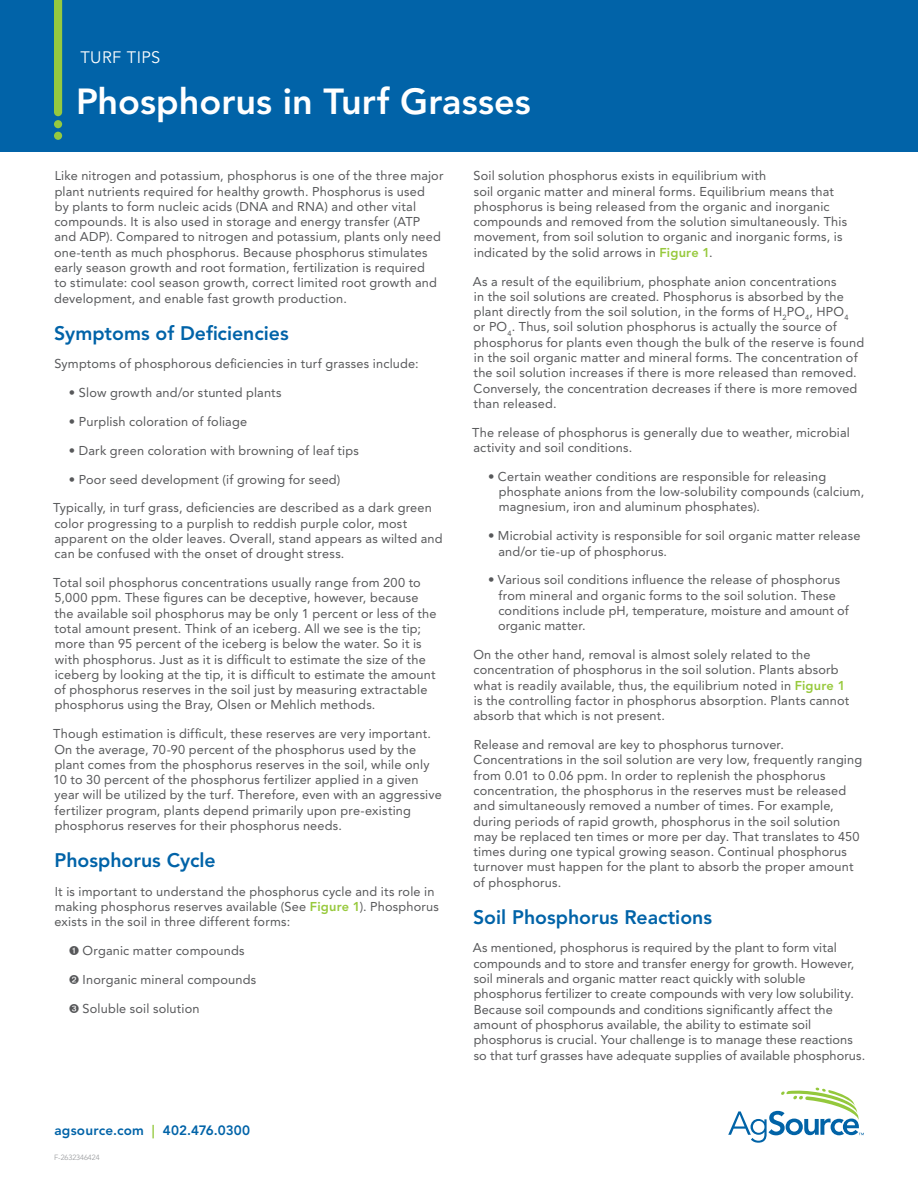
<style>
.page{position:relative;width:918px;height:1188px;background:#fff}
.page>*{position:absolute;margin:0;border:0;box-sizing:border-box;transform-origin:0 0}
.t1{font:800 36px "Avenir LT Std";color:#fff}
.Body_Copy{font:800 19.5px "Avenir LT Std";color:#0163a8}
.t2{font:16.5px "Avenir LT Std";letter-spacing:.025em;color:#fff}
.t3{font:800 13.5px "Avenir LT Std";letter-spacing:.015em;color:#0163a8}
.Body_Copy-2{font:12.75px/15.3px "Avenir LT Std";letter-spacing:.015em;color:#57585a}
.Ags_bullets{font:12.75px/15.3px "Avenir LT Std";letter-spacing:.015em;color:#57585a}
.t4{font:300 7.5px "Avenir LT Std";color:#939598}
.s1{font-weight:800;color:#97c93c}
.s2{color:#95c93f}
</style>
<div class="page">
<div style="left:0;top:0;width:918px;height:152px;background:#0163a8"></div>
<div style="left:54px;top:120px;width:8px;height:8px;background:#95c93f;border-radius:50%"></div>
<div style="left:54px;top:132px;width:8px;height:8px;background:#95c93f;border-radius:50%"></div>
<svg style="left:54px;top:0;width:8px;height:116px"></svg>
<svg style="left:728px;top:1087px;width:136px;height:56px"></svg>
<p class="t2" style="left:80px;top:48px;width:81px">TURF TIPS</p>
<h1 class="t1" style="left:76px;top:80px;width:456px">Phosphorus in Turf Grasses</h1>
<p class="Body_Copy-2" style="left:54px;top:168px;width:391px">Like nitrogen and potassium, phosphorus is one of the three major plant nutrients required for healthy growth. Phosphorus is used<br>by plants to form nucleic acids (DNA and RNA) and other vital compounds. It is also used in storage and energy transfer (ATP and ADP). Compared to nitrogen and potassium, plants only need one-tenth as much phosphorus. Because phosphorus stimulates early season growth and root formation, fertilization is required<br>to stimulate: cool season growth, correct limited root growth and development, and enable fast growth production.</p>
<p class="Body_Copy" style="left:54px;top:321px;width:236px">Symptoms of Deficiencies</p>
<p class="Body_Copy-2" style="left:54px;top:356px;width:366px">Symptoms of phosphorous deficiencies in turf grasses include:</p>
<p class="Body_Copy-2" style="left:69px;top:385px;width:214px">• Slow growth and/or stunted plants</p>
<p class="Body_Copy-2" style="left:69px;top:414px;width:180px">• Purplish coloration of foliage</p>
<p class="Body_Copy-2" style="left:69px;top:443px;width:291px">• Dark green coloration with browning of leaf tips</p>
<p class="Body_Copy-2" style="left:69px;top:472px;width:273px">• Poor seed development (if growing for seed)</p>
<p class="Body_Copy-2" style="left:53px;top:500px;width:391px">Typically, in turf grass, deficiencies are described as a dark green color progressing to a purplish to reddish purple color, most apparent on the older leaves. Overall, stand appears as wilted and can be confused with the onset of drought stress.</p>
<p class="Body_Copy-2" style="left:53px;top:575px;width:385px">Total soil phosphorus concentrations usually range from 200 to 5,000 ppm. These figures can be deceptive, however, because the available soil phosphorus may be only 1 percent or less of the total amount present. Think of an iceberg. All we see is the tip; more than 95 percent of the iceberg is below the water. So it is with phosphorus. Just as it is difficult to estimate the size of the iceberg by looking at the tip, it is difficult to estimate the amount of phosphorus reserves in the soil just by measuring extractable phosphorus using the Bray, Olsen or Mehlich methods.</p>
<p class="Body_Copy-2" style="left:53px;top:726px;width:390px">Though estimation is difficult, these reserves are very important.<br>On the average, 70-90 percent of the phosphorus used by the plant comes from the phosphorus reserves in the soil, while only 10 to 30 percent of the phosphorus fertilizer applied in a given year will be utilized by the turf. Therefore, even with an aggressive fertilizer program, plants depend primarily upon pre-existing phosphorus reserves for their phosphorus needs.</p>
<p class="Body_Copy" style="left:54px;top:849px;width:163px">Phosphorus Cycle</p>
<p class="Body_Copy-2" style="left:54px;top:884px;width:386px">It is important to understand the phosphorus cycle and its role in making phosphorus reserves available (See <span class="s1">Figure 1</span>). Phosphorus exists in the soil in three different forms:</p>
<p class="Ags_bullets" style="left:83px;top:943px;width:164px">Organic matter compounds</p>
<p class="Ags_bullets" style="left:83px;top:972px;width:175px">Inorganic mineral compounds</p>
<p class="Ags_bullets" style="left:83px;top:1001px;width:119px">Soluble soil solution</p>
<p class="t3" style="left:54px;top:1123px;width:197px">agsource.com <span class="s2">|</span> 402.476.0300</p>
<p class="t4" style="left:54px;top:1153px;width:47px">F-2632346424</p>
<p class="Body_Copy-2" style="left:473px;top:168px;width:375px">Soil solution phosphorus exists in equilibrium with<br>soil organic matter and mineral forms. Equilibrium means that phosphorus is being released from the organic and inorganic compounds and removed from the solution simultaneously. This movement, from soil solution to organic and inorganic forms, is indicated by the solid arrows in <span class="s1">Figure 1</span>.</p>
<p class="Body_Copy-2" style="left:473px;top:274px;width:393px">As a result of the equilibrium, phosphate anion concentrations<br>in the soil solutions are created. Phosphorus is absorbed by the plant directly from the soil solution, in the forms of H<sub>2</sub>PO<sub>4</sub>, HPO<sub>4<br></sub>or PO<sub>4</sub>. Thus, soil solution phosphorus is actually the source of phosphorus for plants even though the bulk of the reserve is found in the soil organic matter and mineral forms. The concentration of the soil solution increases if there is more released than removed.<br>Conversely, the concentration decreases if there is more removed than released.</p>
<p class="Body_Copy-2" style="left:472px;top:425px;width:379px">The release of phosphorus is generally due to weather, microbial activity and soil conditions.</p>
<p class="Ags_bullets" style="left:499px;top:469px;width:367px;text-indent:-11px">• Certain weather conditions are responsible for releasing phosphate anions from the low-solubility compounds (calcium, magnesium, iron and aluminum phosphates).</p>
<p class="Ags_bullets" style="left:498px;top:528px;width:364px;text-indent:-10px">• Microbial activity is responsible for soil organic matter release and/or tie-up of phosphorus.</p>
<p class="Ags_bullets" style="left:498px;top:572px;width:352px;text-indent:-10px">• Various soil conditions influence the release of phosphorus from mineral and organic forms to the soil solution. These conditions include pH, temperature, moisture and amount of organic matter.</p>
<p class="Body_Copy-2" style="left:473px;top:647px;width:377px">On the other hand, removal is almost solely related to the concentration of phosphorus in the soil solution. Plants absorb what is readily available, thus, the equilibrium noted in <span class="s1">Figure 1 </span>is the controlling factor in phosphorus absorption. Plants cannot absorb that which is not present.</p>
<p class="Body_Copy-2" style="left:473px;top:737px;width:391px">Release and removal are key to phosphorus turnover.<br>Concentrations in the soil solution are very low, frequently ranging from 0.01 to 0.06 ppm. In order to replenish the phosphorus concentration, the phosphorus in the reserves must be released and simultaneously removed a number of times. For example, during periods of rapid growth, phosphorus in the soil solution may be replaced ten times or more per day. That translates to 450 times during one typical growing season. Continual phosphorus turnover must happen for the plant to absorb the proper amount of phosphorus.</p>
<p class="Body_Copy" style="left:473px;top:905px;width:240px">Soil Phosphorus Reactions</p>
<p class="Body_Copy-2" style="left:473px;top:941px;width:394px">As mentioned, phosphorus is required by the plant to form vital compounds and to store and transfer energy for growth. However, soil minerals and organic matter react quickly with soluble phosphorus fertilizer to create compounds with very low solubility.<br>Because soil compounds and conditions significantly affect the amount of phosphorus available, the ability to estimate soil phosphorus is crucial. Your challenge is to manage these reactions so that turf grasses have adequate supplies of available phosphorus.</p>
</div>
